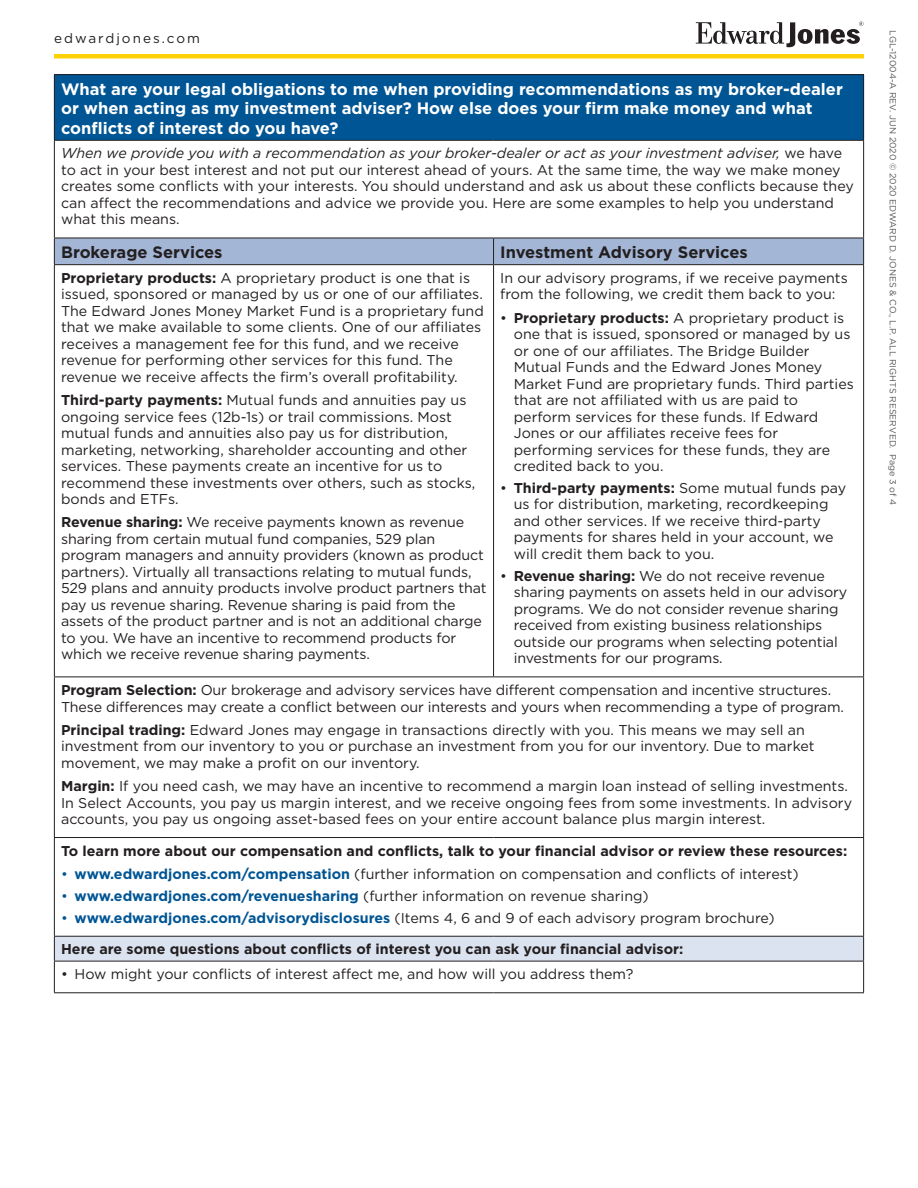
<style>
.page{position:relative;width:918px;height:1188px;background:#fff}
.page>*{position:absolute;margin:0;border:0;box-sizing:border-box;transform-origin:0 0}
.Sub_Head_Questions{font:700 16.5px/19.5px "Gotham";color:#fff}
.Table_Subhead_Bold{font:700 16.5px "Gotham";color:#231f20}
.Body{font:14.25px/16.5px "Gotham";color:#231f20}
.Table_Body{font:14.25px/16.5px "Gotham";color:#231f20}
.Body-2{font:700 14.25px "Gotham";color:#231f20}
.Sub_Head{font:700 14.25px "Gotham";color:#231f20}
.t1{font:13.5px "Gotham";letter-spacing:.15em;color:#231f20}
.t2{font:9px "Gotham";color:#57585a}
.s1{font-style:italic}
.s2{font-weight:700}
.s3{color:#005594}
.s4{font-weight:700;color:#005594}
</style>
<div class="page">
<svg style="left:696px;top:21px;width:168px;height:26px"></svg>
<hr style="left:54px;top:54px;width:810px;height:4px;background:#fed105">
<div style="left:54px;top:75px;width:810px;height:65px;background:#005594"></div>
<div style="left:54px;top:936px;width:810px;height:25px;background:#dce3f0"></div>
<hr style="left:54px;top:74px;width:440px;height:1px;background:#231f20">
<hr style="left:54px;top:75px;width:1px;height:65px;background:#231f20">
<hr style="left:494px;top:74px;width:370px;height:1px;background:#231f20">
<hr style="left:863px;top:75px;width:1px;height:65px;background:#231f20">
<hr style="left:54px;top:140px;width:440px;height:1px;background:#231f20">
<hr style="left:54px;top:141px;width:1px;height:97px;background:#231f20">
<hr style="left:494px;top:140px;width:370px;height:1px;background:#231f20">
<hr style="left:863px;top:141px;width:1px;height:97px;background:#231f20">
<div style="left:54px;top:238px;width:810px;height:26px;background:#a3b6d6"></div>
<hr style="left:54px;top:264px;width:440px;height:1px;background:#231f20">
<hr style="left:54px;top:265px;width:1px;height:411px;background:#231f20">
<hr style="left:494px;top:264px;width:370px;height:1px;background:#231f20">
<hr style="left:493px;top:265px;width:1px;height:411px;background:#231f20">
<hr style="left:863px;top:265px;width:1px;height:411px;background:#231f20">
<hr style="left:54px;top:676px;width:440px;height:1px;background:#231f20">
<hr style="left:54px;top:677px;width:1px;height:160px;background:#231f20">
<hr style="left:494px;top:676px;width:370px;height:1px;background:#231f20">
<hr style="left:863px;top:677px;width:1px;height:160px;background:#231f20">
<hr style="left:54px;top:936px;width:440px;height:1px;background:#231f20">
<svg style="left:54px;top:937px;width:1px;height:24px"></svg>
<hr style="left:494px;top:936px;width:370px;height:1px;background:#231f20">
<svg style="left:863px;top:937px;width:1px;height:24px"></svg>
<hr style="left:54px;top:837px;width:440px;height:1px;background:#231f20">
<hr style="left:54px;top:838px;width:1px;height:98px;background:#231f20">
<hr style="left:494px;top:837px;width:370px;height:1px;background:#231f20">
<hr style="left:863px;top:838px;width:1px;height:98px;background:#231f20">
<hr style="left:54px;top:961px;width:440px;height:1px;background:#231f20">
<hr style="left:54px;top:961px;width:1px;height:31px;background:#231f20">
<hr style="left:494px;top:961px;width:370px;height:1px;background:#231f20">
<hr style="left:863px;top:961px;width:1px;height:31px;background:#231f20">
<hr style="left:54px;top:992px;width:440px;height:1px;background:#231f20">
<hr style="left:494px;top:992px;width:370px;height:1px;background:#231f20">
<p class="t1" style="left:54px;top:29px;width:148px">edwardjones.com</p>
<p class="t2" style="left:899px;top:30px;width:476px;rotate:90deg">LGL-12004-A REV. JUN 2020 © 2020 EDWARD D. JONES &amp; CO., L.P. ALL RIGHTS RESERVED. Page 3 of 4</p>
<p class="Sub_Head_Questions" style="left:61px;top:79px;width:783px">What are your legal obligations to me when providing recommendations as my broker-dealer or when acting as my investment adviser? How else does your firm make money and what conflicts of interest do you have?</p>
<p class="Table_Body" style="left:61px;top:145px;width:794px"><span class="s1">When we provide you with a recommendation as your broker-dealer or act as your investment adviser,</span> we have to act in your best interest and not put our interest ahead of yours. At the same time, the way we make money creates some conflicts with your interests. You should understand and ask us about these conflicts because they can affect the recommendations and advice we provide you. Here are some examples to help you understand what this means.</p>
<h1 class="Table_Subhead_Bold" style="left:61px;top:241px;width:163px">Brokerage Services</h1>
<h1 class="Table_Subhead_Bold" style="left:500px;top:241px;width:249px">Investment Advisory Services</h1>
<p class="Body" style="left:61px;top:269px;width:424px"><span class="s2">Proprietary products:</span> A proprietary product is one that is issued, sponsored or managed by us or one of our affiliates.<br>The Edward Jones Money Market Fund is a proprietary fund that we make available to some clients. One of our affiliates receives a management fee for this fund, and we receive revenue for performing other services for this fund. The revenue we receive affects the firm’s overall profitability.</p>
<p class="Body" style="left:61px;top:391px;width:416px"><span class="s2">Third-party payments:</span> Mutual funds and annuities pay us ongoing service fees (12b-1s) or trail commissions. Most mutual funds and annuities also pay us for distribution, marketing, networking, shareholder accounting and other services. These payments create an incentive for us to recommend these investments over others, such as stocks, bonds and ETFs.</p>
<p class="Body" style="left:61px;top:514px;width:427px"><span class="s2">Revenue sharing:</span> We receive payments known as revenue sharing from certain mutual fund companies, 529 plan program managers and annuity providers (known as product partners). Virtually all transactions relating to mutual funds, 529 plans and annuity products involve product partners that pay us revenue sharing. Revenue sharing is paid from the assets of the product partner and is not an additional charge to you. We have an incentive to recommend products for which we receive revenue sharing payments.</p>
<p class="Body" style="left:500px;top:269px;width:349px">In our advisory programs, if we receive payments from the following, we credit them back to you:</p>
<p class="Body" style="left:514px;top:309px;width:342px;text-indent:-14px">• <span class="s2">Proprietary products:</span> A proprietary product is one that is issued, sponsored or managed by us or one of our affiliates. The Bridge Builder Mutual Funds and the Edward Jones Money Market Fund are proprietary funds. Third parties that are not affiliated with us are paid to perform services for these funds. If Edward Jones or our affiliates receive fees for performing services for these funds, they are credited back to you.</p>
<p class="Body" style="left:514px;top:479px;width:334px;text-indent:-14px">• <span class="s2">Third-party payments:</span> Some mutual funds pay us for distribution, marketing, recordkeeping and other services. If we receive third-party payments for shares held in your account, we will credit them back to you.</p>
<p class="Body" style="left:514px;top:567px;width:335px;text-indent:-14px">• <span class="s2">Revenue sharing:</span> We do not receive revenue sharing payments on assets held in our advisory programs. We do not consider revenue sharing received from existing business relationships outside our programs when selecting potential investments for our programs.</p>
<p class="Body" style="left:61px;top:681px;width:784px"><span class="s2">Program Selection:</span> Our brokerage and advisory services have different compensation and incentive structures.<br>These differences may create a conflict between our interests and yours when recommending a type of program.</p>
<p class="Body" style="left:61px;top:721px;width:755px"><span class="s2">Principal trading:</span> Edward Jones may engage in transactions directly with you. This means we may sell an investment from our inventory to you or purchase an investment from you for our inventory. Due to market movement, we may make a profit on our inventory.</p>
<p class="Body" style="left:61px;top:777px;width:792px"><span class="s2">Margin:</span> If you need cash, we may have an incentive to recommend a margin loan instead of selling investments.<br>In Select Accounts, you pay us margin interest, and we receive ongoing fees from some investments. In advisory accounts, you pay us ongoing asset-based fees on your entire account balance plus margin interest.</p>
<p class="Body-2" style="left:61px;top:841px;width:788px">To learn more about our compensation and conflicts, talk to your financial advisor or review these resources:</p>
<p class="Body" style="left:61px;top:865px;width:739px"><span class="s3">•</span> <span class="s4">www.edwardjones.com/compensation</span> (further information on compensation and conflicts of interest)</p>
<p class="Body" style="left:61px;top:887px;width:589px"><span class="s3">•</span> <span class="s4">www.edwardjones.com/revenuesharing</span> (further information on revenue sharing)</p>
<p class="Body" style="left:61px;top:909px;width:715px"><span class="s3">•</span> <span class="s4">www.edwardjones.com/advisorydisclosures</span> (Items 4, 6 and 9 of each advisory program brochure)</p>
<h2 class="Sub_Head" style="left:61px;top:940px;width:624px">Here are some questions about conflicts of interest you can ask your financial advisor:</h2>
<p class="Body" style="left:61px;top:966px;width:574px">• How might your conflicts of interest affect me, and how will you address them?</p>
</div>
